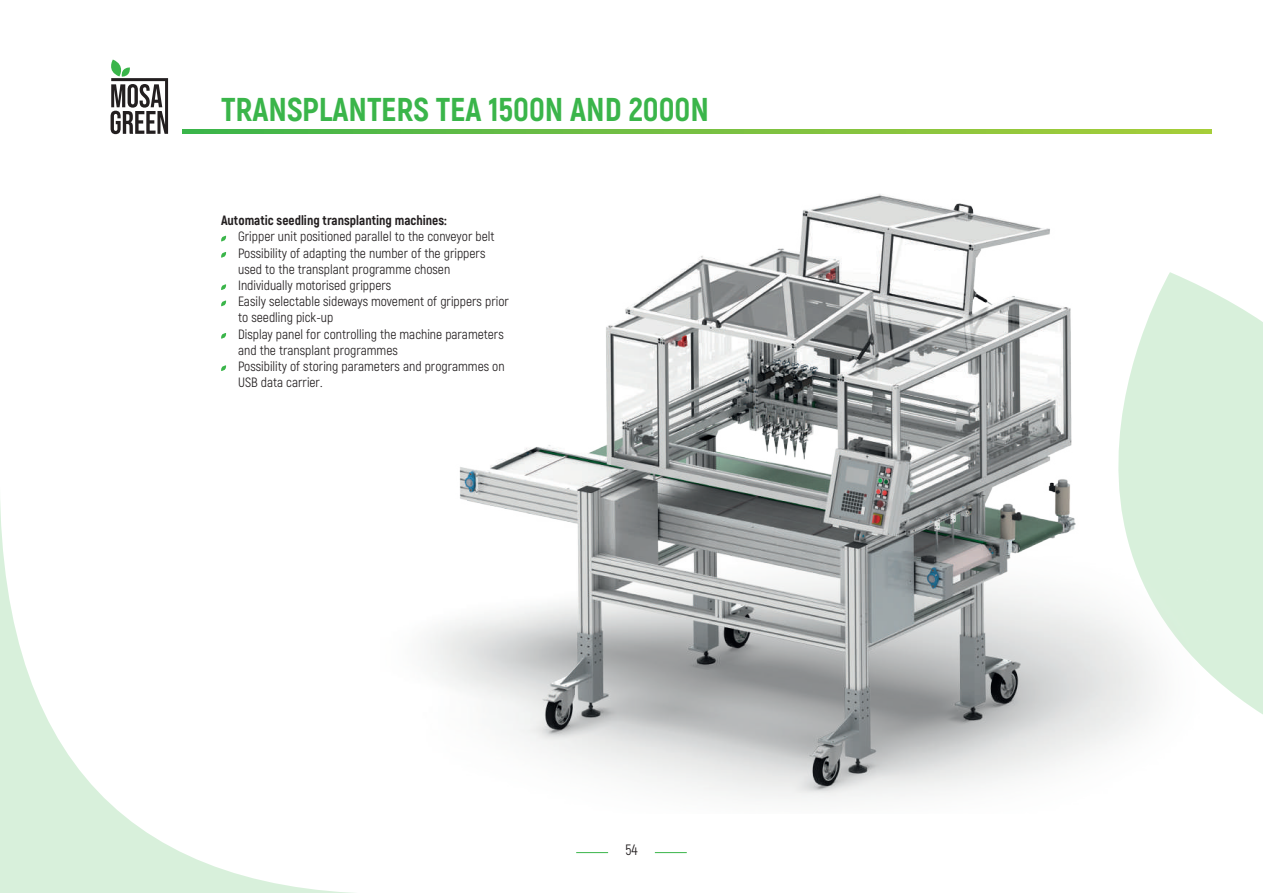
<style>
.page{position:relative;width:1263px;height:893px;background:#fff}
.page>*{position:absolute;margin:0;border:0;box-sizing:border-box;transform-origin:0 0}
.t1{font:800 33px "Akrobat";color:#3ab54a}
.t2{font:15px "Akrobat";color:#231f20}
.t3{font:13.5px/16.2px "Akrobat";color:#231f20}
.t4{font:800 13.5px "Akrobat";color:#231f20}
</style>
<div class="page">
<div style="left:1220px;top:296px;width:43px;height:418px;background:#d8f0db"></div>
<svg style="left:0;top:501px;width:354px;height:392px"></svg>
<svg style="left:110px;top:60px;width:58px;height:74px"></svg>
<svg style="left:183px;top:130px;width:1029px;height:4px;background:#74c041"></svg>
<hr style="left:576px;top:852px;width:32px;height:1px;background:#3ab54a">
<hr style="left:655px;top:852px;width:32px;height:1px;background:#3ab54a">
<img style="left:340px;top:194px;width:880px;height:619px">
<svg style="left:221px;top:236px;width:6px;height:6px"></svg>
<svg style="left:221px;top:252px;width:6px;height:6px"></svg>
<svg style="left:221px;top:284px;width:6px;height:6px"></svg>
<svg style="left:221px;top:300px;width:6px;height:6px"></svg>
<svg style="left:221px;top:333px;width:6px;height:6px"></svg>
<svg style="left:221px;top:365px;width:6px;height:6px"></svg>
<h1 class="t1" style="left:221px;top:89px;width:489px">TRANSPLANTERS TEA 1500N AND 2000N</h1>
<p class="t4" style="left:221px;top:212px;width:227px">Automatic seedling transplanting machines:</p>
<p class="t3" style="left:238px;top:229px;width:272px">Gripper unit positioned parallel to the conveyor belt Possibility of adapting the number of the grippers used to the transplant programme chosen<br>Individually motorised grippers<br>Easily selectable sideways movement of grippers prior to seedling pick-up<br>Display panel for controlling the machine parameters and the transplant programmes<br>Possibility of storing parameters and programmes on USB data carrier.</p>
<p class="t2" style="left:625px;top:841px;width:14px">54</p>
</div>
